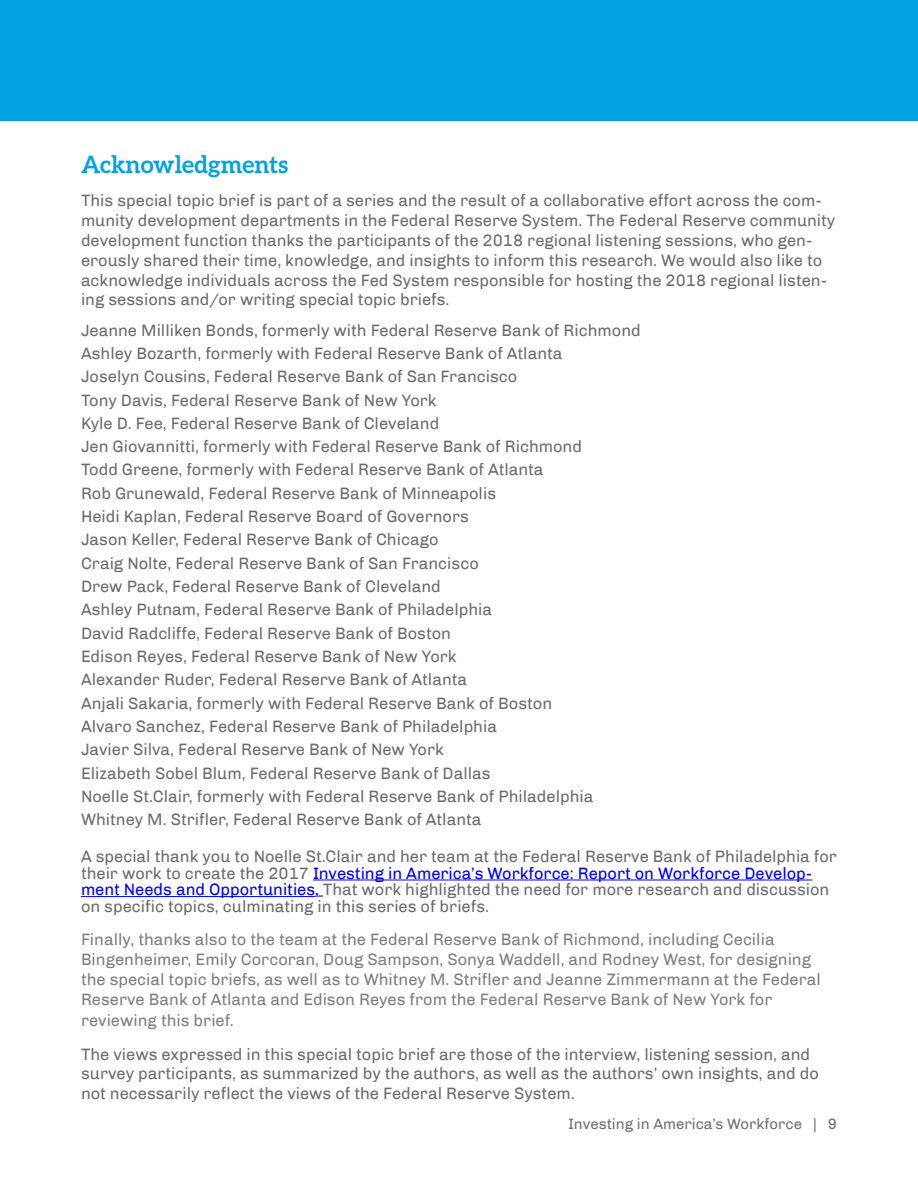
<style>
.page{position:relative;width:918px;height:1188px;background:#fff}
.page>*{position:absolute;margin:0;border:0;box-sizing:border-box;transform-origin:0 0}
.Heading_2{font:700 24px "Aleo";color:#00a2df}
.Pa9{font:16.5px "Chivo";color:#6c6e6e}
.Default{font:16.5px/19.8px "Chivo";color:#6c6e6e}
.Default-2{font:16.5px/19.8px "Chivo";color:#808080}
.t1{font:15px "Chivo";color:#717271}
.s1{color:#00f}
.s2{font-family:"Aleo";font-size:18px;color:#00f}
</style>
<div class="page">
<div style="left:0;top:0;width:918px;height:120px;background:#00a2df"></div>
<hr style="left:313px;top:880px;width:499px;height:1px;background:#00f">
<hr style="left:81px;top:896px;width:234px;height:1px;background:#00f">
<p class="Heading_2" style="left:81px;top:151px;width:209px">Acknowledgments</p>
<p class="Default" style="left:81px;top:191px;width:756px">This special topic brief is part of a series and the result of a collaborative effort across the com&shy;munity development departments in the Federal Reserve System. The Federal Reserve community development function thanks the participants of the 2018 regional listening sessions, who gen&shy;erously shared their time, knowledge, and insights to inform this research. We would also like to acknowledge individuals across the Fed System responsible for hosting the 2018 regional listen&shy;ing sessions and/or writing special topic briefs.</p>
<p class="Pa9" style="left:81px;top:320px;width:561px">Jeanne Milliken Bonds, formerly with Federal Reserve Bank of Richmond</p>
<p class="Pa9" style="left:81px;top:344px;width:483px">Ashley Bozarth, formerly with Federal Reserve Bank of Atlanta</p>
<p class="Pa9" style="left:81px;top:367px;width:438px">Joselyn Cousins, Federal Reserve Bank of San Francisco</p>
<p class="Pa9" style="left:81px;top:390px;width:357px">Tony Davis, Federal Reserve Bank of New York</p>
<p class="Pa9" style="left:81px;top:414px;width:360px">Kyle D. Fee, Federal Reserve Bank of Cleveland</p>
<p class="Pa9" style="left:81px;top:437px;width:502px">Jen Giovannitti, formerly with Federal Reserve Bank of Richmond</p>
<p class="Pa9" style="left:81px;top:460px;width:464px">Todd Greene, formerly with Federal Reserve Bank of Atlanta</p>
<p class="Pa9" style="left:81px;top:484px;width:417px">Rob Grunewald, Federal Reserve Bank of Minneapolis</p>
<p class="Pa9" style="left:81px;top:507px;width:389px">Heidi Kaplan, Federal Reserve Board of Governors</p>
<p class="Pa9" style="left:81px;top:530px;width:359px">Jason Keller, Federal Reserve Bank of Chicago</p>
<p class="Pa9" style="left:81px;top:554px;width:399px">Craig Nolte, Federal Reserve Bank of San Francisco</p>
<p class="Pa9" style="left:81px;top:577px;width:361px">Drew Pack, Federal Reserve Bank of Cleveland</p>
<p class="Pa9" style="left:81px;top:600px;width:413px">Ashley Putnam, Federal Reserve Bank of Philadelphia</p>
<p class="Pa9" style="left:81px;top:623px;width:372px">David Radcliffe, Federal Reserve Bank of Boston</p>
<p class="Pa9" style="left:81px;top:647px;width:377px">Edison Reyes, Federal Reserve Bank of New York</p>
<p class="Pa9" style="left:81px;top:670px;width:388px">Alexander Ruder, Federal Reserve Bank of Atlanta</p>
<p class="Pa9" style="left:81px;top:693px;width:473px">Anjali Sakaria, formerly with Federal Reserve Bank of Boston</p>
<p class="Pa9" style="left:81px;top:717px;width:418px">Alvaro Sanchez, Federal Reserve Bank of Philadelphia</p>
<p class="Pa9" style="left:81px;top:740px;width:364px">Javier Silva, Federal Reserve Bank of New York</p>
<p class="Pa9" style="left:81px;top:763px;width:411px">Elizabeth Sobel Blum, Federal Reserve Bank of Dallas</p>
<p class="Pa9" style="left:81px;top:787px;width:514px">Noelle St.Clair, formerly with Federal Reserve Bank of Philadelphia</p>
<p class="Pa9" style="left:81px;top:810px;width:402px">Whitney M. Strifler, Federal Reserve Bank of Atlanta</p>
<p class="Default" style="left:81px;top:848px;width:758px;line-height:16.5px">A special thank you to Noelle St.Clair and her team at the Federal Reserve Bank of Philadelphia for their work to create the 2017 <span class="s1">Investing in America’s Workforce: Report on Workforce Develop&shy;ment Needs and Opportunities</span><span class="s2">.</span> That work highlighted the need for more research and discussion on specific topics, culminating in this series of briefs.</p>
<p class="Default-2" style="left:81px;top:930px;width:741px">Finally, thanks also to the team at the Federal Reserve Bank of Richmond, including Cecilia Bingenheimer, Emily Corcoran, Doug Sampson, Sonya Waddell, and Rodney West, for designing the special topic briefs, as well as to Whitney M. Strifler and Jeanne Zimmermann at the Federal Reserve Bank of Atlanta and Edison Reyes from the Federal Reserve Bank of New York for</p>
<p class="Default-2" style="left:81px;top:1011px;width:154px">reviewing this brief.</p>
<p class="Default" style="left:81px;top:1044px;width:739px">The views expressed in this special topic brief are those of the interview, listening session, and survey participants, as summarized by the authors, as well as the authors’ own insights, and do not necessarily reflect the views of the Federal Reserve System.</p>
<p class="t1" style="left:569px;top:1115px;width:270px">Investing in America’s Workforce | 9</p>
</div>
